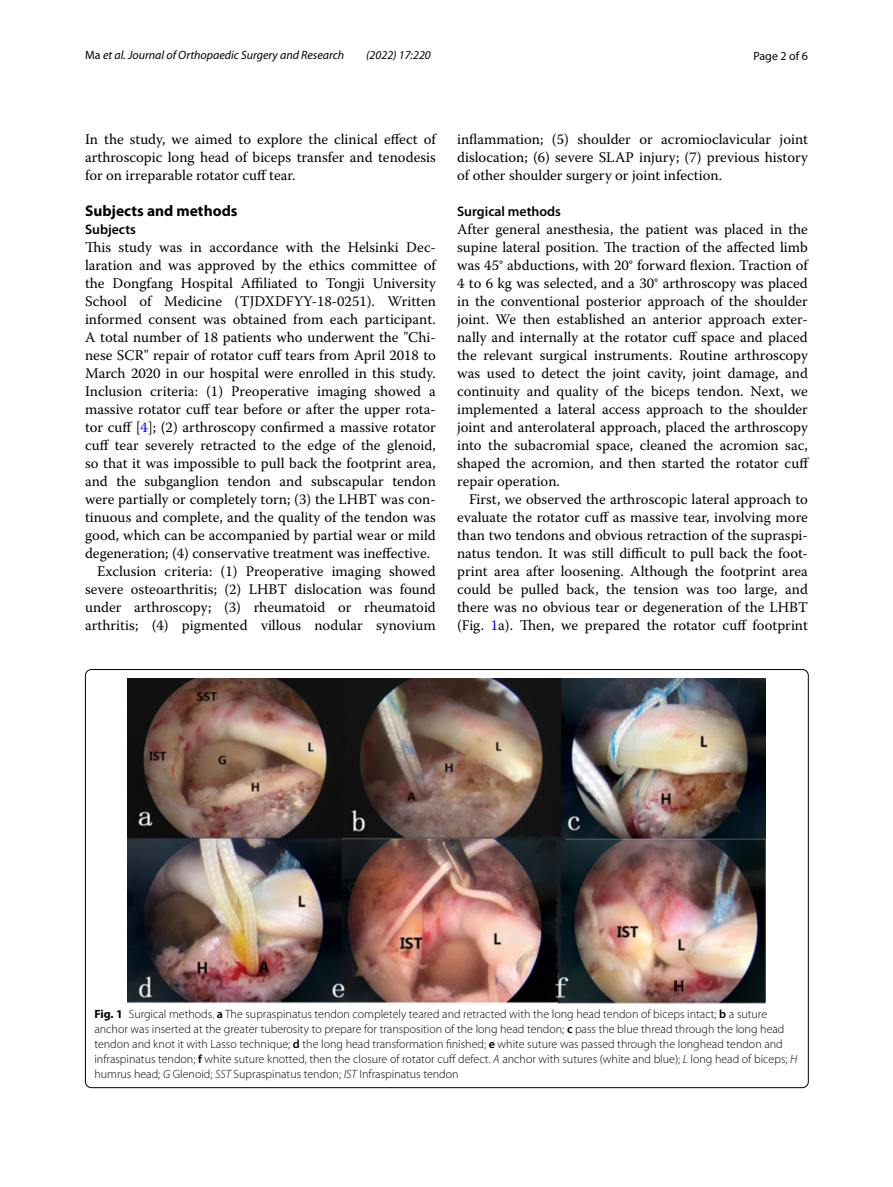
<style>
.page{position:relative;width:893px;height:1187px;background:#fff}
.page>*{position:absolute;margin:0;border:0;box-sizing:border-box;transform-origin:0 0}
.t1{font:700 15.45px "Myriad Pro";color:#000}
.t2{font:14.7px/18px "Warnock Pro";color:#000;text-align:justify}
.t3{font:600 13.8px "Myriad Pro";color:#000}
.t4{font:300 12px/15px "Myriad Pro";color:#000}
.t5{font:italic 12px "Myriad Pro";color:#000}
.t6{font:12px "Myriad Pro";color:#000}
.s1{font-style:normal}
.s2{color:#00f}
.s3{font-weight:700}
.s4{font-weight:600}
.s5{font-style:italic}
</style>
<div class="page">
<img style="left:128px;top:678px;width:638px;height:325px">
<p class="t5" style="left:85px;top:48px;width:261px"><span class="s1">Ma</span> et al. Journal of Orthopaedic Surgery and Research</p>
<p class="t5" style="left:366px;top:48px;width:66px">(2022) 17:220</p>
<p class="t6" style="left:753px;top:48px;width:56px">Page 2 of 6</p>
<p class="t2" style="left:85px;top:130px;width:352px">In the study, we aimed to explore the clinical effect of arthroscopic long head of biceps transfer and tenodesis for on irreparable rotator cuff tear.</p>
<p class="t1" style="left:85px;top:200px;width:154px">Subjects and methods</p>
<p class="t3" style="left:85px;top:220px;width:52px">Subjects</p>
<p class="t2" style="left:85px;top:238px;width:352px">This study was in accordance with the Helsinki Dec-</p>
<p class="t2" style="left:85px;top:256px;width:352px">laration and was approved by the ethics committee of</p>
<p class="t2" style="left:85px;top:274px;width:352px">the Dongfang Hospital Affiliated to Tongji University</p>
<p class="t2" style="left:85px;top:292px;width:352px">School of Medicine (TJDXDFYY-18-0251). Written</p>
<p class="t2" style="left:85px;top:310px;width:352px">informed consent was obtained from each participant.</p>
<p class="t2" style="left:85px;top:328px;width:352px">A total number of 18 patients who underwent the "Chi-</p>
<p class="t2" style="left:85px;top:346px;width:352px">nese SCR" repair of rotator cuff tears from April 2018 to</p>
<p class="t2" style="left:85px;top:364px;width:352px">March 2020 in our hospital were enrolled in this study.</p>
<p class="t2" style="left:85px;top:382px;width:352px">Inclusion criteria: (1) Preoperative imaging showed a</p>
<p class="t2" style="left:85px;top:400px;width:352px">massive rotator cuff tear before or after the upper rota-</p>
<p class="t2" style="left:85px;top:418px;width:352px">tor cuff [<span class="s2">4</span>]; (2) arthroscopy confirmed a massive rotator</p>
<p class="t2" style="left:85px;top:436px;width:352px">cuff tear severely retracted to the edge of the glenoid,</p>
<p class="t2" style="left:85px;top:454px;width:352px">so that it was impossible to pull back the footprint area,</p>
<p class="t2" style="left:85px;top:472px;width:352px">and the subganglion tendon and subscapular tendon</p>
<p class="t2" style="left:85px;top:490px;width:352px">were partially or completely torn; (3) the LHBT was con-</p>
<p class="t2" style="left:85px;top:508px;width:352px">tinuous and complete, and the quality of the tendon was</p>
<p class="t2" style="left:85px;top:526px;width:352px">good, which can be accompanied by partial wear or mild</p>
<p class="t2" style="left:85px;top:544px;width:346px">degeneration; (4) conservative treatment was ineffective.</p>
<p class="t2" style="left:97px;top:562px;width:340px">Exclusion criteria: (1) Preoperative imaging showed</p>
<p class="t2" style="left:85px;top:580px;width:352px">severe osteoarthritis; (2) LHBT dislocation was found</p>
<p class="t2" style="left:85px;top:598px;width:352px">under arthroscopy; (3) rheumatoid or rheumatoid</p>
<p class="t2" style="left:85px;top:616px;width:352px">arthritis; (4) pigmented villous nodular synovium</p>
<p class="t2" style="left:457px;top:130px;width:352px">inflammation; (5) shoulder or acromioclavicular joint dislocation; (6) severe SLAP injury; (7) previous history of other shoulder surgery or joint infection.</p>
<p class="t3" style="left:457px;top:202px;width:105px">Surgical methods</p>
<p class="t2" style="left:457px;top:220px;width:353px">After general anesthesia, the patient was placed in the supine lateral position. The traction of the affected limb was 45° abductions, with 20° forward flexion. Traction of 4 to 6 kg was selected, and a 30° arthroscopy was placed in the conventional posterior approach of the shoulder joint. We then established an anterior approach exter&shy;nally and internally at the rotator cuff space and placed the relevant surgical instruments. Routine arthroscopy was used to detect the joint cavity, joint damage, and continuity and quality of the biceps tendon. Next, we implemented a lateral access approach to the shoulder joint and anterolateral approach, placed the arthroscopy into the subacromial space, cleaned the acromion sac, shaped the acromion, and then started the rotator cuff repair operation.</p>
<p class="t2" style="left:457px;top:490px;width:352px;text-indent:12px">First, we observed the arthroscopic lateral approach to evaluate the rotator cuff as massive tear, involving more than two tendons and obvious retraction of the supraspi&shy;natus tendon. It was still difficult to pull back the foot&shy;print area after loosening. Although the footprint area could be pulled back, the tension was too large, and there was no obvious tear or degeneration of the LHBT (Fig. <span class="s2">1</span>a). Then, we prepared the rotator cuff footprint</p>
<p class="t4" style="left:94px;top:1006px;width:704px"><span class="s3">Fig. 1</span> Surgical methods. <span class="s4">a</span> The supraspinatus tendon completely teared and retracted with the long head tendon of biceps intact; <span class="s4">b</span> a suture anchor was inserted at the greater tuberosity to prepare for transposition of the long head tendon; <span class="s4">c</span> pass the blue thread through the long head tendon and knot it with Lasso technique; <span class="s4">d</span> the long head transformation finished; <span class="s4">e</span> white suture was passed through the longhead tendon and infraspinatus tendon; <span class="s4">f</span> white suture knotted, then the closure of rotator cuff defect. <span class="s5">A</span> anchor with sutures (white and blue); <span class="s5">L</span> long head of biceps; <span class="s5">H </span>humrus head; <span class="s5">G</span> Glenoid; <span class="s5">SST</span> Supraspinatus tendon; <span class="s5">IST</span> Infraspinatus tendon</p>
</div>
